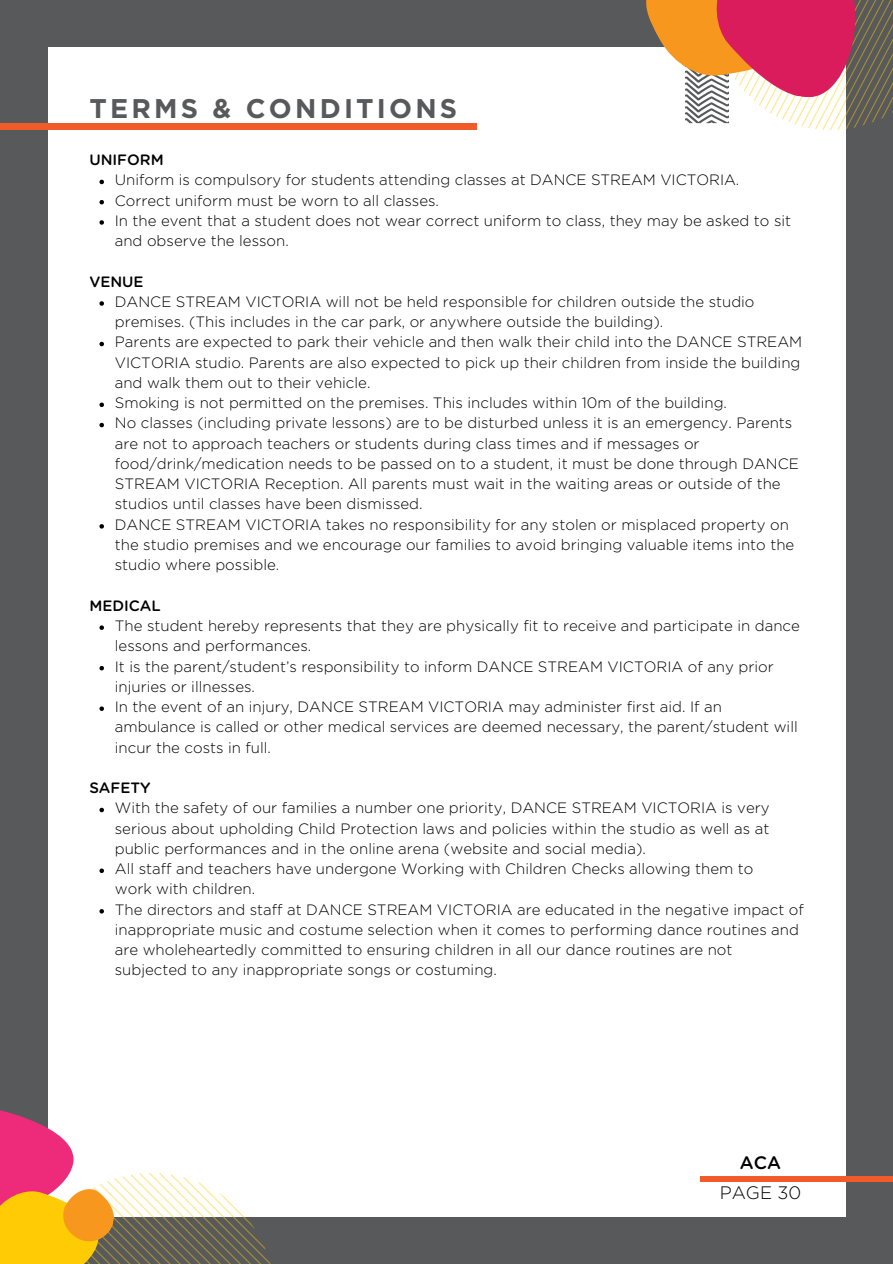
<style>
.page{position:relative;width:893px;height:1264px;background:#fff}
.page>*{position:absolute;margin:0;border:0;box-sizing:border-box;transform-origin:0 0}
.t1{font:700 27px "Gotham";letter-spacing:.12em;color:#58595b}
.t2{font:300 18px "Gotham";color:#000}
.t3{font:500 18px "Gotham Rounded";color:#000}
.t4{font:300 15px/20.2px "Gotham";color:#000}
.t5{font:500 15px "Gotham Rounded";color:#000}
</style>
<div class="page">
<div style="left:0;top:0;width:892px;height:1263px;background:#58595b"></div>
<div style="left:48px;top:47px;width:797px;height:1169px;background:#fff"></div>
<hr style="left:700px;top:1176px;width:192px;height:4px;background:#f15a29">
<svg style="left:646px;top:0;width:246px;height:130px"></svg>
<svg style="left:0;top:1110px;width:275px;height:153px"></svg>
<div style="left:0;top:124px;width:476px;height:6px;background:#f15a29"></div>
<svg style="left:99px;top:180px;width:5px;height:4px"></svg>
<svg style="left:99px;top:200px;width:5px;height:4px"></svg>
<svg style="left:99px;top:220px;width:5px;height:5px"></svg>
<svg style="left:99px;top:301px;width:5px;height:5px"></svg>
<svg style="left:99px;top:342px;width:5px;height:4px"></svg>
<svg style="left:99px;top:402px;width:5px;height:5px"></svg>
<svg style="left:99px;top:423px;width:5px;height:4px"></svg>
<svg style="left:99px;top:524px;width:5px;height:4px"></svg>
<svg style="left:99px;top:625px;width:5px;height:5px"></svg>
<svg style="left:99px;top:666px;width:5px;height:4px"></svg>
<svg style="left:99px;top:706px;width:5px;height:5px"></svg>
<svg style="left:99px;top:807px;width:5px;height:5px"></svg>
<svg style="left:99px;top:868px;width:5px;height:5px"></svg>
<svg style="left:99px;top:909px;width:5px;height:4px"></svg>
<p class="t1" style="left:89px;top:93px;width:369px">TERMS &amp; CONDITIONS</p>
<p class="t5" style="left:89px;top:153px;width:76px">UNIFORM</p>
<p class="t4" style="left:115px;top:171px;width:626px">Uniform is compulsory for students attending classes at DANCE STREAM VICTORIA.</p>
<p class="t4" style="left:115px;top:191px;width:325px">Correct uniform must be worn to all classes.</p>
<p class="t4" style="left:115px;top:211px;width:677px">In the event that a student does not wear correct uniform to class, they may be asked to sit and observe the lesson.</p>
<p class="t5" style="left:89px;top:274px;width:56px">VENUE</p>
<p class="t4" style="left:115px;top:292px;width:641px">DANCE STREAM VICTORIA will not be held responsible for children outside the studio premises. (This includes in the car park, or anywhere outside the building).</p>
<p class="t4" style="left:115px;top:333px;width:688px;text-align:justify">Parents are expected to park their vehicle and then walk their child into the DANCE STREAM VICTORIA studio. Parents are also expected to pick up their children from inside the building and walk them out to their vehicle.</p>
<p class="t4" style="left:115px;top:393px;width:613px">Smoking is not permitted on the premises. This includes within 10m of the building.</p>
<p class="t4" style="left:115px;top:414px;width:685px">No classes (including private lessons) are to be disturbed unless it is an emergency. Parents are not to approach teachers or students during class times and if messages or food/drink/medication needs to be passed on to a student, it must be done through DANCE STREAM VICTORIA Reception. All parents must wait in the waiting areas or outside of the studios until classes have been dismissed.</p>
<p class="t4" style="left:115px;top:515px;width:681px">DANCE STREAM VICTORIA takes no responsibility for any stolen or misplaced property on the studio premises and we encourage our families to avoid bringing valuable items into the studio where possible.</p>
<p class="t5" style="left:89px;top:598px;width:73px">MEDICAL</p>
<p class="t4" style="left:115px;top:616px;width:686px">The student hereby represents that they are physically fit to receive and participate in dance lessons and performances.</p>
<p class="t4" style="left:115px;top:657px;width:660px">It is the parent/student’s responsibility to inform DANCE STREAM VICTORIA of any prior injuries or illnesses.</p>
<p class="t4" style="left:115px;top:697px;width:684px">In the event of an injury, DANCE STREAM VICTORIA may administer first aid. If an ambulance is called or other medical services are deemed necessary, the parent/student will incur the costs in full.</p>
<p class="t5" style="left:89px;top:781px;width:63px">SAFETY</p>
<p class="t4" style="left:115px;top:798px;width:656px;text-align:justify">With the safety of our families a number one priority, DANCE STREAM VICTORIA is very serious about upholding Child Protection laws and policies within the studio as well as at public performances and in the online arena (website and social media).</p>
<p class="t4" style="left:115px;top:859px;width:640px">All staff and teachers have undergone Working with Children Checks allowing them to work with children.</p>
<p class="t4" style="left:115px;top:900px;width:690px">The directors and staff at DANCE STREAM VICTORIA are educated in the negative impact of inappropriate music and costume selection when it comes to performing dance routines and are wholeheartedly committed to ensuring children in all our dance routines are not subjected to any inappropriate songs or costuming.</p>
<p class="t3" style="left:739px;top:1154px;width:43px">ACA</p>
<p class="t2" style="left:719px;top:1184px;width:83px">PAGE 30</p>
</div>
